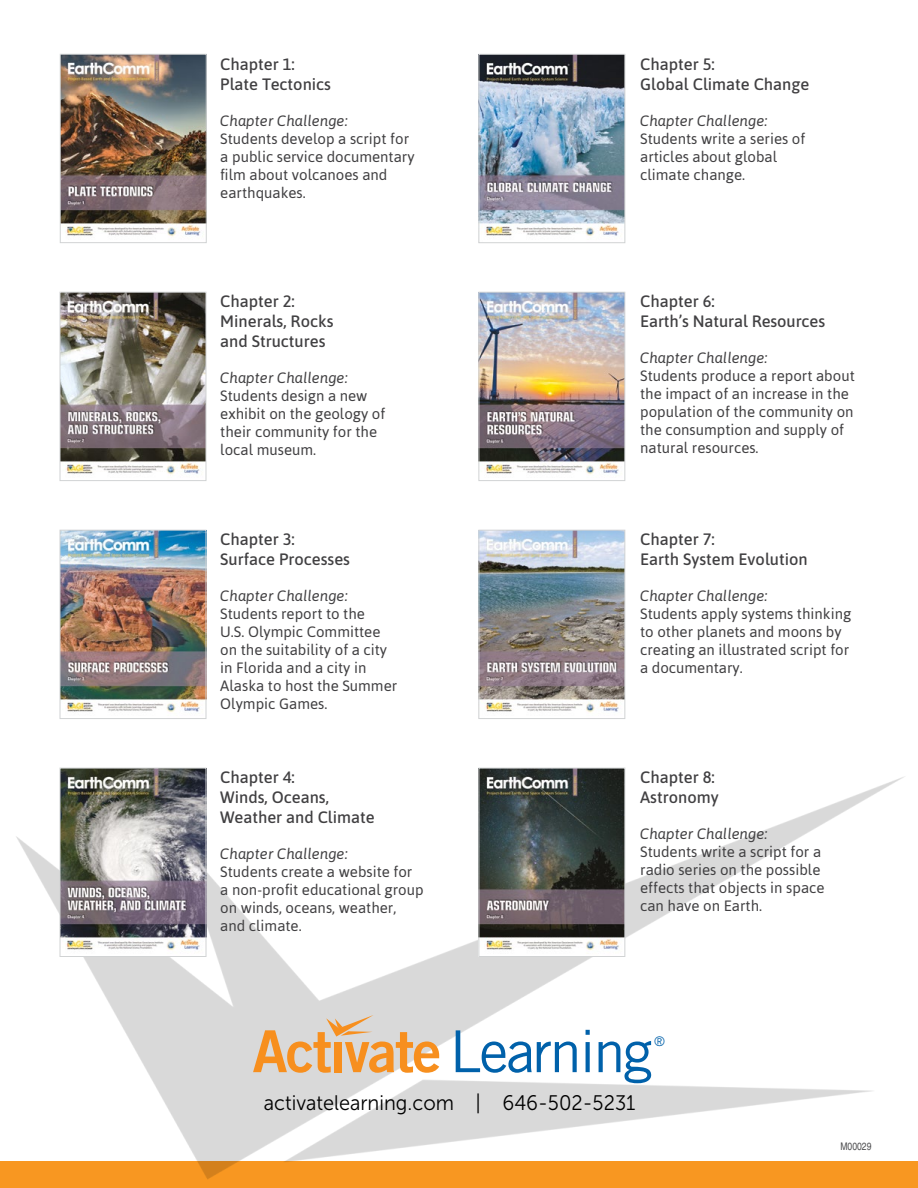
<style>
.page{position:relative;width:918px;height:1188px;background:#fff}
.page>*{position:absolute;margin:0;border:0;box-sizing:border-box;transform-origin:0 0}
.t1{font:21px "Museo Sans 300";color:#000;scale:.95 1}
.t2{font:500 16.5px/19.8px "Asap";color:#414042}
.t3{font:15px/18px "Asap";color:#414042}
.t4{font:italic 15px "Asap";color:#414042}
.t5{font:12.3px "News Gothic";color:#0061aa}
.t6{font:condensed 10.5px "Helvetica";color:#4d4d4f}
</style>
<div class="page">
<div style="left:0;top:1161px;width:918px;height:27px;background:#f89721"></div>
<img style="left:16px;top:767px;width:889px;height:412px">
<img style="left:62px;top:56px;width:143px;height:181px">
<div style="left:60px;top:54px;width:147px;height:189px;border:1px solid #d1d3d4"></div>
<img style="left:62px;top:294px;width:142px;height:181px">
<div style="left:60px;top:292px;width:146px;height:189px;border:1px solid #d1d3d4"></div>
<img style="left:62px;top:532px;width:142px;height:180px">
<div style="left:60px;top:530px;width:146px;height:189px;border:1px solid #d1d3d4"></div>
<img style="left:62px;top:770px;width:142px;height:185px">
<div style="left:60px;top:768px;width:146px;height:189px;border:1px solid #d1d3d4"></div>
<img style="left:481px;top:294px;width:142px;height:181px">
<div style="left:479px;top:292px;width:146px;height:189px;border:1px solid #d1d3d4"></div>
<img style="left:481px;top:532px;width:142px;height:181px">
<div style="left:479px;top:530px;width:146px;height:189px;border:1px solid #d1d3d4"></div>
<img style="left:481px;top:770px;width:142px;height:185px">
<div style="left:479px;top:768px;width:146px;height:189px;border:1px solid #d1d3d4"></div>
<img style="left:481px;top:56px;width:142px;height:180px">
<div style="left:479px;top:54px;width:146px;height:189px;border:1px solid #d1d3d4"></div>
<svg style="left:253px;top:1015px;width:186px;height:58px;background:#e3c19b"></svg>
<svg style="left:456px;top:1030px;width:121px;height:43px"></svg>
<svg style="left:586px;top:1042px;width:4px;height:30px"></svg>
<svg style="left:586px;top:1030px;width:4px;height:5px"></svg>
<svg style="left:599px;top:1041px;width:52px;height:42px"></svg>
<p class="t2" style="left:220px;top:54px;width:112px">Chapter 1:<br>Plate Tectonics</p>
<p class="t4" style="left:220px;top:112px;width:129px">Chapter Challenge:</p>
<p class="t3" style="left:220px;top:129px;width:196px">Students develop a script for a public service documentary film about volcanoes and earthquakes.</p>
<p class="t2" style="left:220px;top:291px;width:115px">Chapter 2:<br>Minerals, Rocks and Structures</p>
<p class="t4" style="left:220px;top:369px;width:129px">Chapter Challenge:</p>
<p class="t3" style="left:220px;top:387px;width:167px">Students design a new exhibit on the geology of their community for the local museum.</p>
<p class="t2" style="left:220px;top:529px;width:131px">Chapter 3:<br>Surface Processes</p>
<p class="t4" style="left:220px;top:587px;width:129px">Chapter Challenge:</p>
<p class="t3" style="left:220px;top:605px;width:178px">Students report to the<br>U.S. Olympic Committee on the suitability of a city in Florida and a city in<br>Alaska to host the Summer<br>Olympic Games.</p>
<p class="t2" style="left:220px;top:767px;width:156px">Chapter 4:<br>Winds, Oceans,<br>Weather and Climate</p>
<p class="t4" style="left:220px;top:845px;width:129px">Chapter Challenge:</p>
<p class="t3" style="left:220px;top:862px;width:205px">Students create a website for a non-profit educational group on winds, oceans, weather, and climate.</p>
<p class="t2" style="left:640px;top:53px;width:171px">Chapter 5:<br>Global Climate Change</p>
<p class="t4" style="left:640px;top:112px;width:129px">Chapter Challenge:</p>
<p class="t3" style="left:640px;top:129px;width:167px">Students write a series of articles about global climate change.</p>
<p class="t2" style="left:640px;top:291px;width:186px">Chapter 6:<br>Earth’s Natural Resources</p>
<p class="t4" style="left:640px;top:349px;width:129px">Chapter Challenge:</p>
<p class="t3" style="left:640px;top:367px;width:216px">Students produce a report about the impact of an increase in the population of the community on the consumption and supply of natural resources.</p>
<p class="t2" style="left:640px;top:529px;width:169px">Chapter 7:<br>Earth System Evolution</p>
<p class="t4" style="left:640px;top:587px;width:129px">Chapter Challenge:</p>
<p class="t3" style="left:640px;top:605px;width:213px">Students apply systems thinking to other planets and moons by creating an illustrated script for a documentary.</p>
<p class="t2" style="left:640px;top:767px;width:80px">Chapter 8:<br>Astronomy</p>
<p class="t4" style="left:640px;top:825px;width:129px">Chapter Challenge:</p>
<p class="t3" style="left:640px;top:843px;width:186px">Students write a script for a radio series on the possible effects that objects in space can have on Earth.</p>
<p class="t5" style="left:655px;top:1033px;width:12px">®</p>
<h1 class="t1" style="left:264px;top:1091px;width:393px">activatelearning.com | 646-502-5231</h1>
<p class="t6" style="left:840px;top:1140px;width:33px">M00029</p>
</div>
